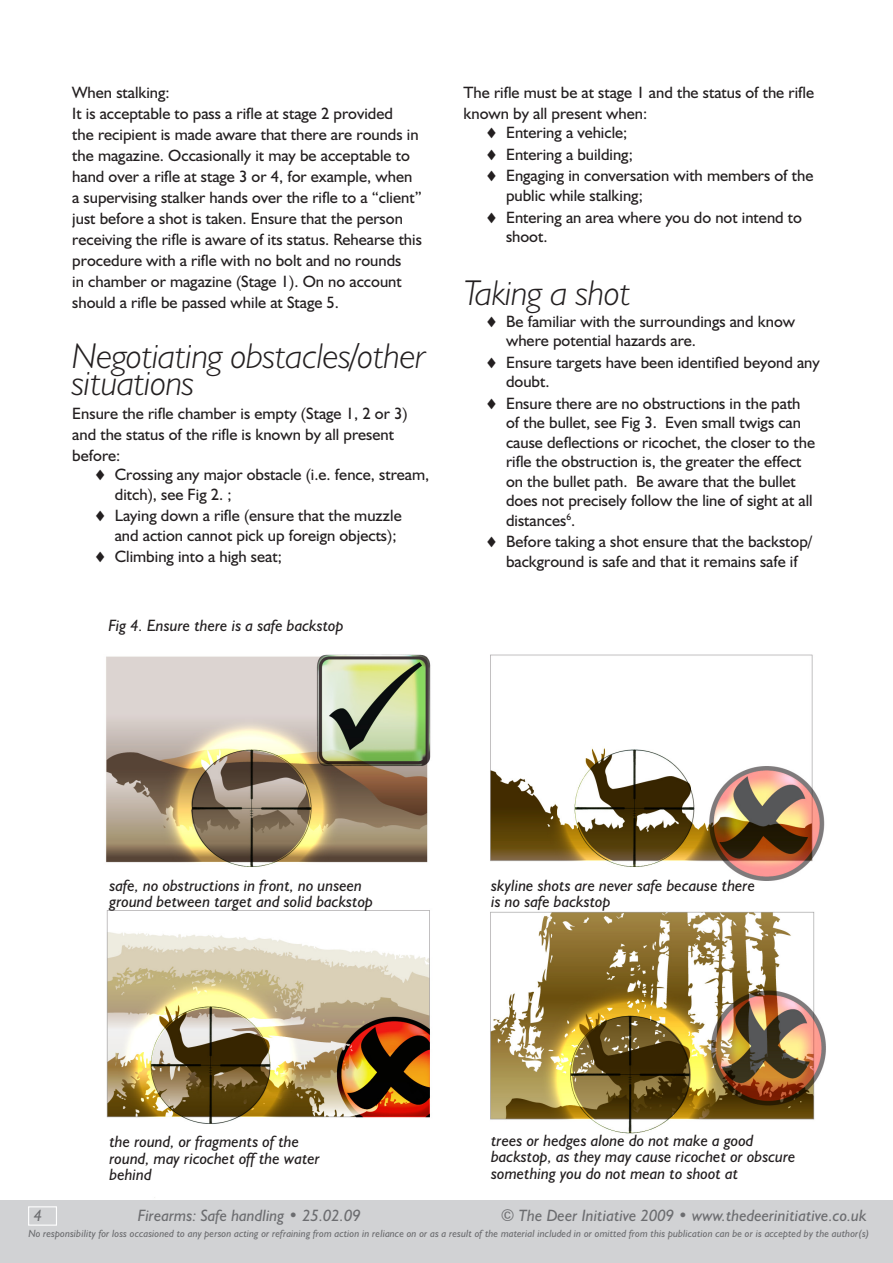
<style>
.page{position:relative;width:893px;height:1263px;background:#fff}
.page>*{position:absolute;margin:0;border:0;box-sizing:border-box;transform-origin:0 0}
.headerMin{font:italic 300 36px/27px "Humanist 521 BT";letter-spacing:-.005em;color:#231f20}
.indentBullet{font:16.5px/21px "Humanist 521 BT";color:#231f20}
.t1{font:italic 16.5px/16.5px "Humanist 521 BT";color:#231f20}
.t2{font:italic 16.5px "Humanist 521 BT";color:#6c6d70}
.t3{font:italic 10.5px "Humanist 521 BT";letter-spacing:.005em;color:#6c6d70}
</style>
<div class="page">
<img style="left:0;top:654px;width:893px;height:547px">
<div style="left:0;top:1201px;width:893px;height:62px;background:#d1d2d4"></div>
<div style="left:28px;top:1206px;width:29px;height:20px;border:1px solid #fff"></div>
<p class="indentBullet" style="left:72px;top:81px;width:99px">When stalking:</p>
<p class="indentBullet" style="left:72px;top:102px;width:351px">It is acceptable to pass a rifle at stage 2 provided<br>the recipient is made aware that there are rounds in the magazine. Occasionally it may be acceptable to hand over a rifle at stage 3 or 4, for example, when a supervising stalker hands over the rifle to a “client” just before a shot is taken. Ensure that the person receiving the rifle is aware of its status. Rehearse this procedure with a rifle with no bolt and no rounds<br>in chamber or magazine (Stage 1). On no account should a rifle be passed while at Stage 5.</p>
<p class="headerMin" style="left:72px;top:342px;width:355px">Negotiating obstacles/other situations</p>
<p class="indentBullet" style="left:72px;top:402px;width:337px">Ensure the rifle chamber is empty (Stage 1, 2 or 3) and the status of the rifle is known by all present before:</p>
<p class="indentBullet" style="left:115px;top:483px;width:118px">ditch), see Fig 2. ;</p>
<p class="indentBullet" style="left:115px;top:524px;width:283px">and action cannot pick up foreign objects);</p>
<p class="indentBullet" style="left:94px;top:464px;width:337px">♦ Crossing any major obstacle (i.e. fence, stream,</p>
<p class="indentBullet" style="left:94px;top:505px;width:310px">♦ Laying down a rifle (ensure that the muzzle</p>
<p class="indentBullet" style="left:94px;top:546px;width:190px">♦ Climbing into a high seat;</p>
<p class="t1" style="left:108px;top:617px;width:237px">Fig 4. Ensure there is a safe backstop</p>
<p class="indentBullet" style="left:463px;top:81px;width:352px">The rifle must be at stage 1 and the status of the rifle known by all present when:</p>
<p class="indentBullet" style="left:485px;top:122px;width:144px">♦ Entering a vehicle;</p>
<p class="indentBullet" style="left:485px;top:143px;width:150px">♦ Entering a building;</p>
<p class="indentBullet" style="left:485px;top:165px;width:330px">♦ Engaging in conversation with members of the</p>
<p class="indentBullet" style="left:485px;top:206px;width:319px">♦ Entering an area where you do not intend to</p>
<p class="indentBullet" style="left:506px;top:184px;width:138px">public while stalking;</p>
<p class="indentBullet" style="left:506px;top:226px;width:43px">shoot.</p>
<p class="headerMin" style="left:463px;top:279px;width:169px">Taking a shot</p>
<p class="indentBullet" style="left:506px;top:330px;width:192px">where potential hazards are.</p>
<p class="indentBullet" style="left:506px;top:371px;width:45px">doubt.</p>
<p class="indentBullet" style="left:506px;top:413px;width:311px;line-height:19.5px">of the bullet, see Fig 3. Even small twigs can cause deflections or ricochet, the closer to the rifle the obstruction is, the greater the effect on the bullet path. Be aware that the bullet does not precisely follow the line of sight at all distances<sup>6</sup>.</p>
<p class="indentBullet" style="left:506px;top:550px;width:293px">background is safe and that it remains safe if</p>
<p class="indentBullet" style="left:485px;top:310px;width:312px">♦ Be familiar with the surroundings and know</p>
<p class="indentBullet" style="left:485px;top:351px;width:337px">♦ Ensure targets have been identified beyond any</p>
<p class="indentBullet" style="left:485px;top:392px;width:317px">♦ Ensure there are no obstructions in the path</p>
<p class="indentBullet" style="left:485px;top:531px;width:329px">♦ Before taking a shot ensure that the backstop/</p>
<p class="t1" style="left:109px;top:876px;width:265px">safe, no obstructions in front, no unseen ground between target and solid backstop</p>
<p class="t1" style="left:491px;top:876px;width:265px">skyline shots are never safe because there is no safe backstop</p>
<p class="t1" style="left:109px;top:1133px;width:212px">the round, or fragments of the round, may ricochet off the water behind</p>
<p class="t1" style="left:491px;top:1132px;width:306px">trees or hedges alone do not make a good backstop, as they may cause ricochet or obscure something you do not mean to shoot at</p>
<p class="t2" style="left:138px;top:1205px;width:224px">Firearms: Safe handling • 25.02.09</p>
<p class="t2" style="left:501px;top:1205px;width:367px">© The Deer Initiative 2009 • www.thedeerinitiative.co.uk</p>
<p class="t3" style="left:28px;top:1227px;width:843px">No responsibility for loss occasioned to any person acting or refraining from action in reliance on or as a result of the material included in or omitted from this publication can be or is accepted by the author(s)</p>
</div>
